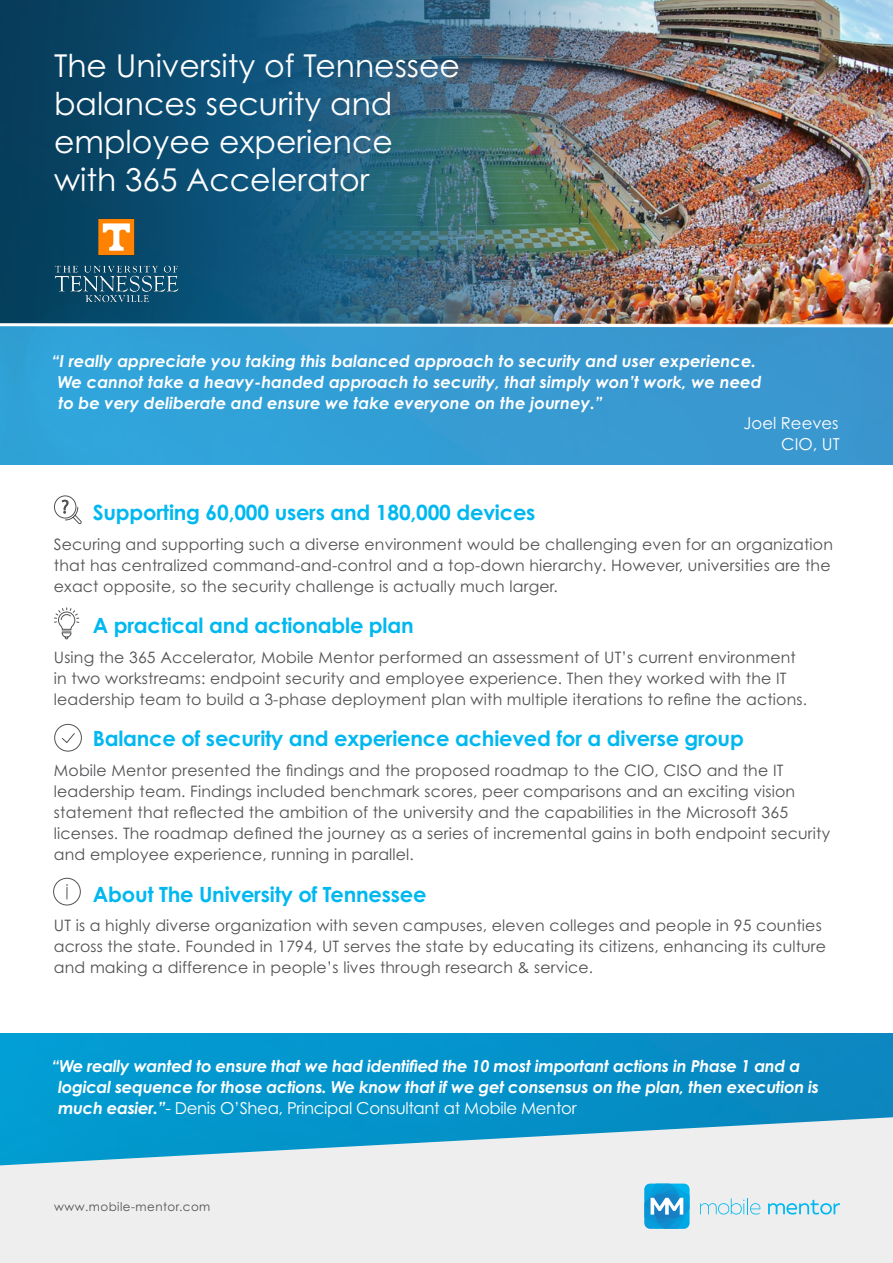
<style>
.page{position:relative;width:893px;height:1263px;background:#fff}
.page>*{position:absolute;margin:0;border:0;box-sizing:border-box;transform-origin:0 0}
.t1{font:31.5px "Century Gothic Std";color:#fff}
.t2{font:700 21px "Century Gothic Std";letter-spacing:-.01em;color:#00b8f0}
.t3{font:italic 700 16.5px/21px "Century Gothic Std";letter-spacing:-.02em;color:#fff}
.t4{font:italic 700 16.5px/21px "Century Gothic Std";color:#fff}
.t5{font:16.5px/21px "Century Gothic Std";color:#fff;text-align:right}
.t6{font:15.75px/21px "Century Gothic Std";letter-spacing:.01em;color:#515254}
.t7{font:12px "Century Gothic Std";letter-spacing:.04em;color:#515254}
.s1{font-weight:400;font-style:normal}
</style>
<div class="page">
<div style="left:0;top:0;width:893px;height:1244px;background:#0493cb"></div>
<svg style="left:0;top:1117px;width:893px;height:146px;fill:#eee"></svg>
<svg style="left:644px;top:1184px;width:46px;height:45px"></svg>
<svg style="left:700px;top:1198px;width:61px;height:16px"></svg>
<svg style="left:768px;top:1199px;width:72px;height:15px"></svg>
<img style="left:740px;top:0;width:153px;height:322px">
<div style="left:0;top:323px;width:893px;height:177px;background:#379cd2"></div>
<img style="left:0;top:0;width:740px;height:322px">
<img style="left:0;top:322px;width:893px;height:6px">
<div style="left:0;top:465px;width:893px;height:568px;background:#fff"></div>
<svg style="left:53px;top:877px;width:28px;height:29px"></svg>
<svg style="left:54px;top:723px;width:28px;height:29px"></svg>
<svg style="left:54px;top:495px;width:28px;height:30px"></svg>
<svg style="left:54px;top:607px;width:26px;height:33px"></svg>
<img style="left:47px;top:183px;width:139px;height:127px">
<p class="t1" style="left:54px;top:47px;width:408px">The University of Tennessee</p>
<p class="t1" style="left:54px;top:84px;width:340px">balances security and</p>
<p class="t1" style="left:54px;top:122px;width:340px">employee experience</p>
<p class="t1" style="left:54px;top:160px;width:317px">with 365 Accelerator</p>
<p class="t4" style="left:58px;top:350px;width:706px;text-indent:-6px">“I really appreciate you taking this balanced approach to security and user experience.<br>We cannot take a heavy-handed approach to security, that simply won’t work, we need to be very deliberate and ensure we take everyone on the journey.”</p>
<p class="t5" style="left:744px;top:412px;width:98px">Joel Reeves<br>CIO, UT</p>
<p class="t2" style="left:93px;top:500px;width:444px">Supporting 60,000 users and 180,000 devices</p>
<p class="t6" style="left:54px;top:533px;width:780px">Securing and supporting such a diverse environment would be challenging even for an organization that has centralized command-and-control and a top-down hierarchy. However, universities are the exact opposite, so the security challenge is actually much larger.</p>
<p class="t2" style="left:93px;top:613px;width:322px">A practical and actionable plan</p>
<p class="t6" style="left:54px;top:646px;width:755px">Using the 365 Accelerator, Mobile Mentor performed an assessment of UT’s current environment in two workstreams: endpoint security and employee experience. Then they worked with the IT leadership team to build a 3-phase deployment plan with multiple iterations to refine the actions.</p>
<p class="t2" style="left:93px;top:726px;width:653px">Balance of security and experience achieved for a diverse group</p>
<p class="t6" style="left:54px;top:760px;width:778px">Mobile Mentor presented the findings and the proposed roadmap to the CIO, CISO and the IT leadership team. Findings included benchmark scores, peer comparisons and an exciting vision statement that reflected the ambition of the university and the capabilities in the Microsoft 365 licenses. The roadmap defined the journey as a series of incremental gains in both endpoint security and employee experience, running in parallel.</p>
<p class="t2" style="left:93px;top:881px;width:335px">About The University of Tennessee</p>
<p class="t6" style="left:54px;top:915px;width:774px">UT is a highly diverse organization with seven campuses, eleven colleges and people in 95 counties across the state. Founded in 1794, UT serves the state by educating its citizens, enhancing its culture and making a difference in people’s lives through research &amp; service.</p>
<p class="t3" style="left:58px;top:1055px;width:763px;text-indent:-7px">“We really wanted to ensure that we had identified the 10 most important actions in Phase 1 and a logical sequence for those actions. We know that if we get consensus on the plan, then execution is much easier.”<span class="s1">- Denis O’Shea, Principal Consultant at Mobile Mentor</span></p>
<p class="t7" style="left:54px;top:1199px;width:158px">www.mobile-mentor.com</p>
</div>
